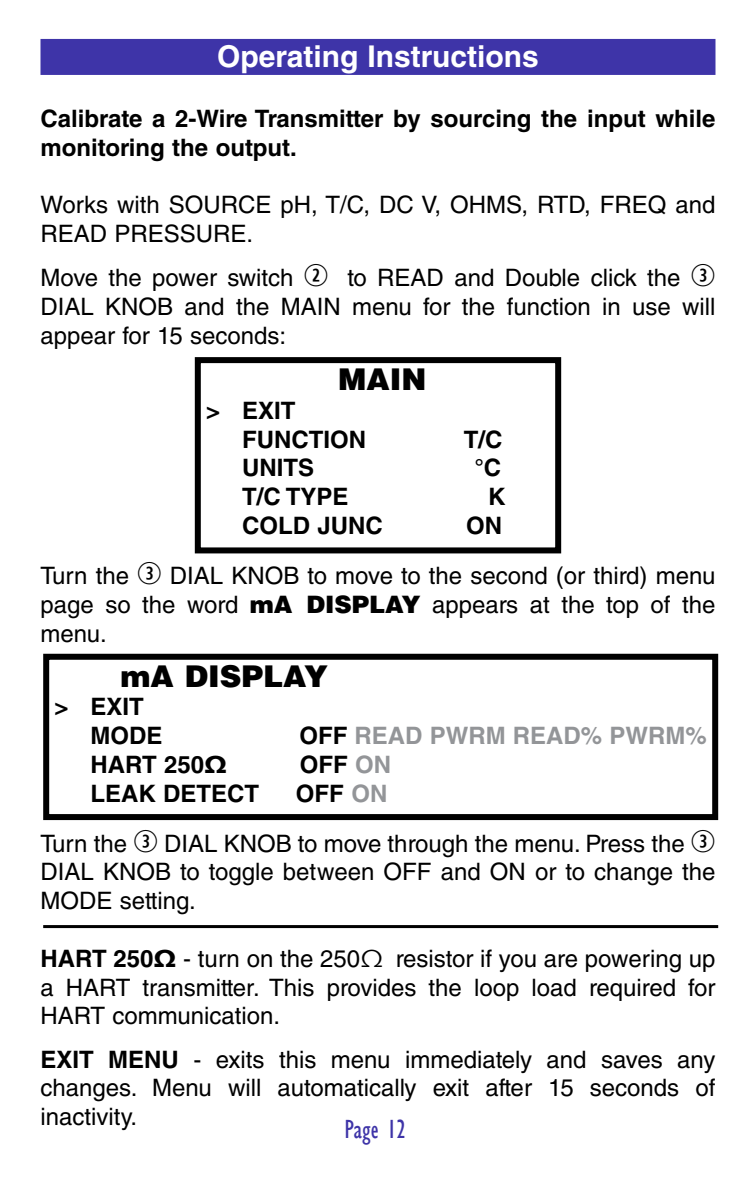
<style>
.page{position:relative;width:756px;height:1188px;background:#fff}
.page>*{position:absolute;margin:0;border:0;box-sizing:border-box;transform-origin:0 0}
.t1{font:700 30px "Helvetica LT Std";color:#fff}
.t2{font:900 30px "Helvetica LT Std";color:#000}
.t3{font:condensed 27px "Gill Sans";color:#3e34a8;scale:.95 1}
.t4{font:24px/28.8px "Helvetica LT Std";color:#000;text-align:justify}
.t5{font:700 24px/28.8px "Helvetica LT Std";color:#000}
.t6{font:700 24px "Helvetica LT Std";color:#939598}
.s1{font-family:"Combi Numerals";font-size:30px}
.s2{font-weight:900}
.s3{color:#000}
.s4{font-family:"Eurostile LT Std Bold Ex 2";font-weight:400}
.s5{color:#939598}
.s6{font-weight:700}
.s7{font-family:"Eurostile LT Std Bold Ex 2"}
.s8{font-family:"Eurostile LT Std Ex 2"}
</style>
<div class="page">
<div style="left:43px;top:654px;width:675px;height:166px;border:6px solid #000"></div>
<div style="left:195px;top:357px;width:366px;height:196px;border:6px solid #000"></div>
<hr style="left:43px;top:925px;width:675px;height:3px;background:#000">
<div style="left:40px;top:39px;width:676px;height:36px;background:#3e34a8"></div>
<p class="t1" style="left:217px;top:38px;width:323px">Operating Instructions</p>
<p class="t5" style="left:40px;top:104px;width:677px">Calibrate a 2-Wire Transmitter by sourcing the input while monitoring the output.</p>
<p class="t4" style="left:40px;top:190px;width:677px">Works with SOURCE pH, T/C, DC V, OHMS, RTD, FREQ and<br>READ PRESSURE.</p>
<p class="t4" style="left:40px;top:263px;width:677px">Move the power switch <span class="s1">W</span> to READ and Double click the <span class="s1">E </span>DIAL KNOB and the MAIN menu for the function in use will appear for 15 seconds:</p>
<p class="t2" style="left:338px;top:360px;width:90px">MAIN</p>
<p class="t5" style="left:242px;top:396px;width:125px;text-indent:-36px">&gt; EXIT<br>FUNCTION</p>
<p class="t5" style="left:464px;top:424px;width:40px">T/C</p>
<p class="t5" style="left:242px;top:453px;width:73px">UNITS</p>
<p class="t5" style="left:474px;top:453px;width:28px">°C</p>
<p class="t5" style="left:242px;top:482px;width:108px">T/C TYPE</p>
<p class="t5" style="left:488px;top:482px;width:19px">K</p>
<p class="t5" style="left:242px;top:511px;width:142px">COLD JUNC</p>
<p class="t5" style="left:466px;top:511px;width:37px">ON</p>
<p class="t4" style="left:40px;top:561px;width:677px">Turn the <span class="s1">E</span> DIAL KNOB to move to the second (or third) menu page so the word <span class="s2">mA DISPLAY</span> appears at the top of the menu.</p>
<p class="t2" style="left:121px;top:656px;width:209px">mA DISPLAY</p>
<p class="t5" style="left:91px;top:692px;width:74px;text-indent:-36px">&gt; EXIT<br>MODE</p>
<p class="t6" style="left:299px;top:721px;width:409px"><span class="s3">OFF</span> READ PWRM READ% PWRM%</p>
<p class="t5" style="left:91px;top:750px;width:138px">HART 250<span class="s4">Ω</span></p>
<p class="t5" style="left:300px;top:750px;width:93px">OFF <span class="s5">ON</span></p>
<p class="t5" style="left:91px;top:779px;width:170px">LEAK DETECT</p>
<p class="t5" style="left:296px;top:779px;width:93px">OFF <span class="s5">ON</span></p>
<p class="t4" style="left:40px;top:829px;width:677px">Turn the <span class="s1">E</span> DIAL KNOB to move through the menu. Press the <span class="s1">E </span>DIAL KNOB to toggle between OFF and ON or to change the MODE setting.</p>
<p class="t4" style="left:40px;top:944px;width:676px"><span class="s6">HART 250</span><span class="s7">Ω</span> - turn on the 250<span class="s8">Ω</span> resistor if you are powering up a HART transmitter. This provides the loop load required for HART communication.</p>
<p class="t4" style="left:40px;top:1045px;width:677px"><span class="s6">EXIT MENU</span> - exits this menu immediately and saves any changes. Menu will automatically exit after 15 seconds of inactivity.</p>
<p class="t3" style="left:344px;top:1113px;width:66px">Page 12</p>
</div>
